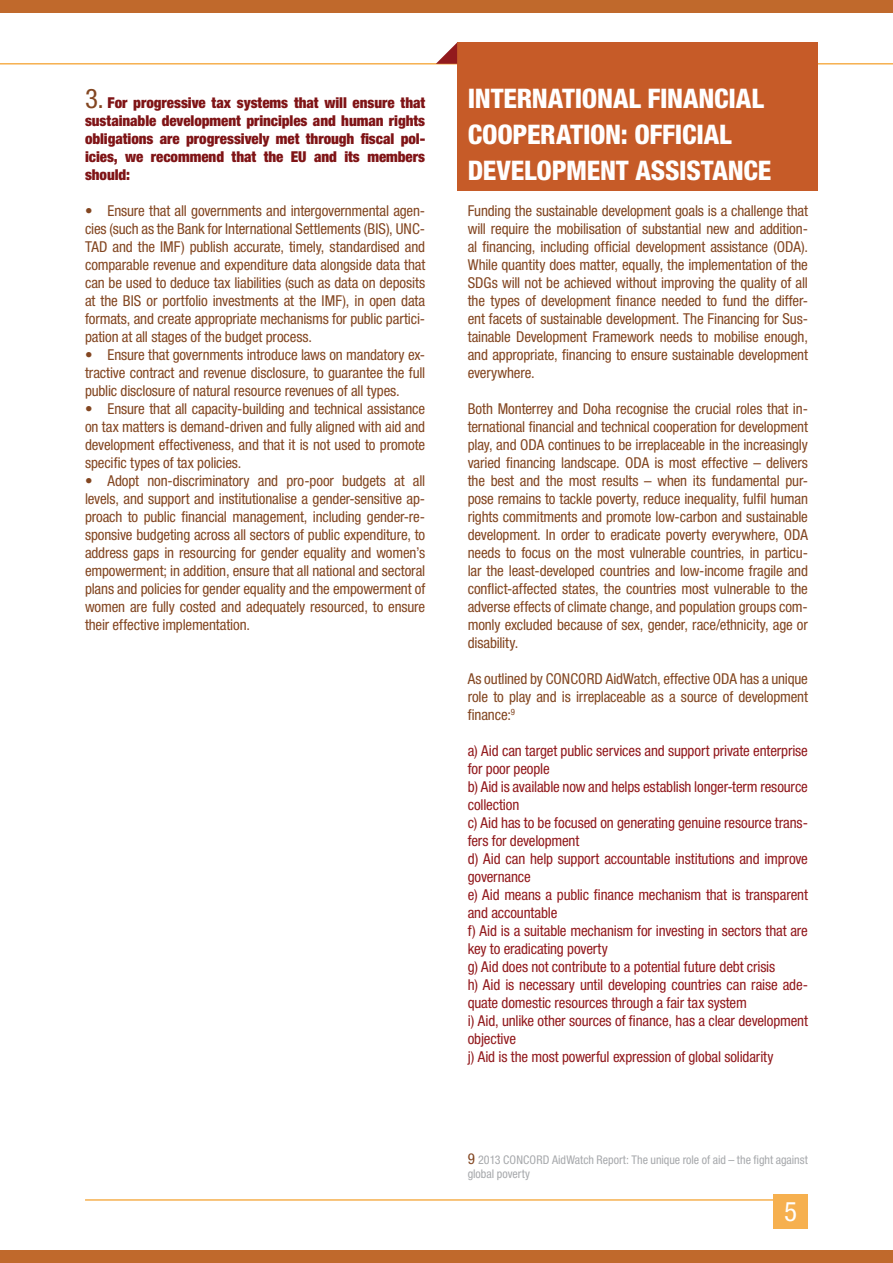
<style>
.page{position:relative;width:893px;height:1263px;background:#fff}
.page>*{position:absolute;margin:0;border:0;box-sizing:border-box;transform-origin:0 0}
.t1{font:800 condensed 27px/36px "Helvetica Neue LT Pro";letter-spacing:-.01em;color:#fff}
.t2{font:condensed 27px "Helvetica Neue LT Pro";color:#fff}
.t3{font:condensed 15px/18px "Helvetica Neue LT Pro";letter-spacing:-.01em;color:#834621;text-align:justify}
.t4{font:condensed 15px/18px "Helvetica Neue LT Pro";letter-spacing:-.01em;color:#921a1d}
.t5{font:900 condensed 15px/18px "Helvetica Neue LT Pro";letter-spacing:-.005em;color:#7f1416;text-align:justify}
.t6{font:condensed 12px/14.4px "Helvetica Neue LT Pro";color:#a7a9ac}
.s1{font-weight:400;font-size:27px;color:#834621}
.s2{font-size:15px;color:#834621}
</style>
<div class="page">
<hr style="left:0;top:63px;width:893px;height:2px;background:#f6b04f">
<hr style="left:85px;top:1199px;width:723px;height:2px;background:#f6b04f">
<div style="left:774px;top:1194px;width:34px;height:34px;background:#f6b04f"></div>
<div style="left:457px;top:43px;width:360px;height:148px;background:#c65b28"></div>
<svg style="left:436px;top:43px;width:21px;height:21px"></svg>
<div style="left:0;top:1250px;width:893px;height:13px;background:#c0692c"></div>
<div style="left:0;top:0;width:893px;height:13px;background:#c0692c"></div>
<p class="t5" style="left:85px;top:93px;width:342px"><span class="s1">3.</span> For progressive tax systems that will ensure that sustainable development principles and human rights obligations are progressively met through fiscal pol&shy;icies, we recommend that the EU and its members should:</p>
<p class="t3" style="left:85px;top:202px;width:342px">• Ensure that all governments and intergovernmental agen&shy;cies (such as the Bank for International Settlements (BIS), UNC-TAD and the IMF) publish accurate, timely, standardised and comparable revenue and expenditure data alongside data that can be used to deduce tax liabilities (such as data on deposits at the BIS or portfolio investments at the IMF), in open data formats, and create appropriate mechanisms for public partici&shy;pation at all stages of the budget process.</p>
<p class="t3" style="left:85px;top:346px;width:342px">• Ensure that governments introduce laws on mandatory ex&shy;tractive contract and revenue disclosure, to guarantee the full public disclosure of natural resource revenues of all types.</p>
<p class="t3" style="left:85px;top:400px;width:342px">• Ensure that all capacity-building and technical assistance on tax matters is demand-driven and fully aligned with aid and development effectiveness, and that it is not used to promote specific types of tax policies.</p>
<p class="t3" style="left:85px;top:472px;width:342px">• Adopt non-discriminatory and pro-poor budgets at all levels, and support and institutionalise a gender-sensitive ap&shy;proach to public financial management, including gender-re&shy;sponsive budgeting across all sectors of public expenditure, to address gaps in resourcing for gender equality and women’s empowerment; in addition, ensure that all national and sectoral plans and policies for gender equality and the empowerment of women are fully costed and adequately resourced, to ensure their effective implementation.</p>
<h1 class="t1" style="left:468px;top:80px;width:305px">INTERNATIONAL FINANCIAL<br>COOPERATION: OFFICIAL<br>DEVELOPMENT ASSISTANCE</h1>
<p class="t3" style="left:468px;top:202px;width:342px">Funding the sustainable development goals is a challenge that will require the mobilisation of substantial new and addition&shy;al financing, including official development assistance (ODA).<br>While quantity does matter, equally, the implementation of the SDGs will not be achieved without improving the quality of all the types of development finance needed to fund the differ&shy;ent facets of sustainable development. The Financing for Sus&shy;tainable Development Framework needs to mobilise enough, and appropriate, financing to ensure sustainable development everywhere.</p>
<p class="t3" style="left:468px;top:400px;width:342px">Both Monterrey and Doha recognise the crucial roles that in&shy;ternational financial and technical cooperation for development play, and ODA continues to be irreplaceable in the increasingly varied financing landscape. ODA is most effective – delivers the best and the most results – when its fundamental pur&shy;pose remains to tackle poverty, reduce inequality, fulfil human rights commitments and promote low-carbon and sustainable development. In order to eradicate poverty everywhere, ODA needs to focus on the most vulnerable countries, in particu&shy;lar the least-developed countries and low-income fragile and conflict-affected states, the countries most vulnerable to the adverse effects of climate change, and population groups com&shy;monly excluded because of sex, gender, race/ethnicity, age or disability.</p>
<p class="t3" style="left:468px;top:670px;width:342px">As outlined by CONCORD AidWatch, effective ODA has a unique role to play and is irreplaceable as a source of development finance:<sup>9</sup></p>
<p class="t4" style="left:468px;top:742px;width:342px">a) Aid can target public services and support private enterprise for poor people<br>b) Aid is available now and helps establish longer-term resource collection<br>c) Aid has to be focused on generating genuine resource trans&shy;fers for development<br>d) Aid can help support accountable institutions and improve governance<br>e) Aid means a public finance mechanism that is transparent and accountable<br>f) Aid is a suitable mechanism for investing in sectors that are key to eradicating poverty<br>g) Aid does not contribute to a potential future debt crisis<br>h) Aid is necessary until developing countries can raise ade&shy;quate domestic resources through a fair tax system<br>i) Aid, unlike other sources of finance, has a clear development objective<br>j) Aid is the most powerful expression of global solidarity</p>
<p class="t6" style="left:468px;top:1152px;width:342px"><span class="s2">9</span> 2013 CONCORD AidWatch Report: The unique role of aid – the fight against global poverty</p>
<h1 class="t2" style="left:784px;top:1196px;width:14px">5</h1>
</div>
